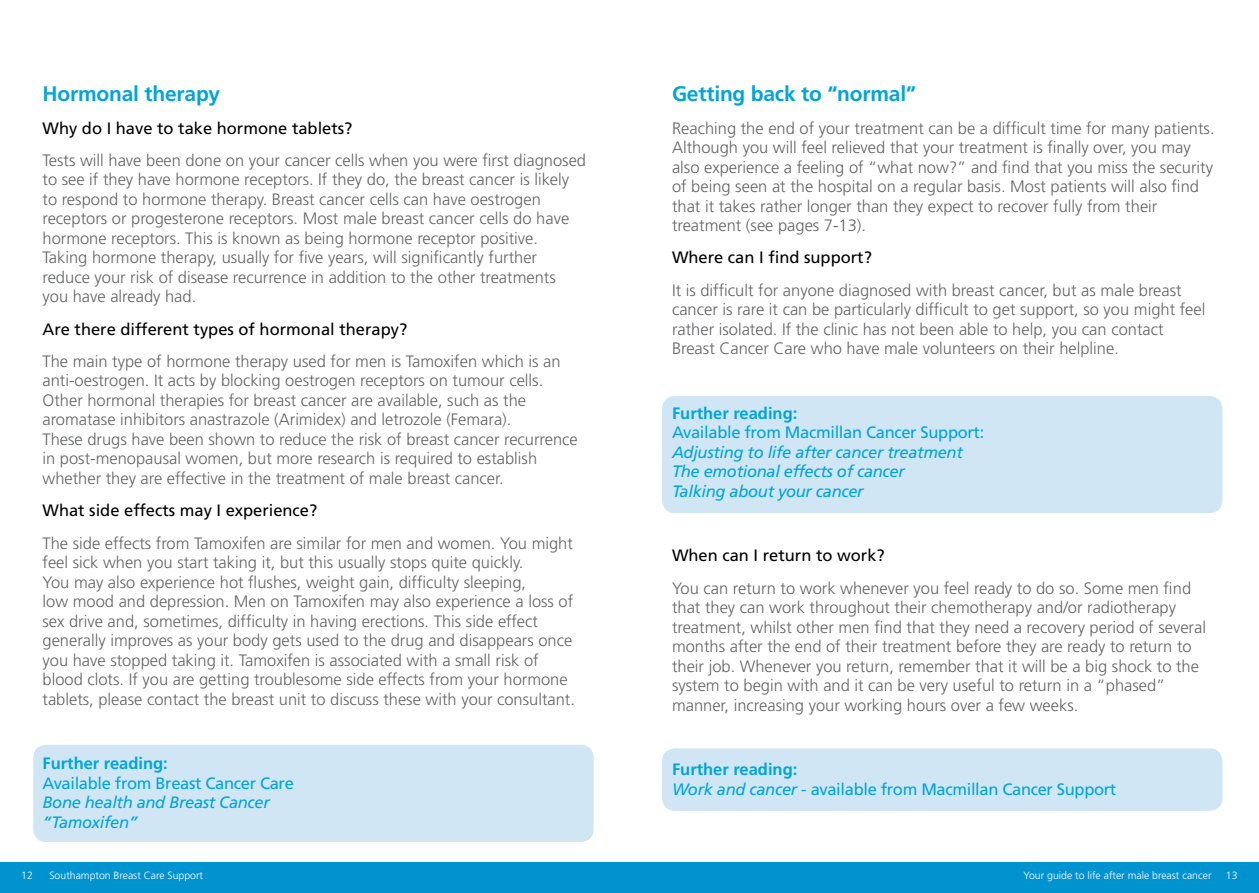
<style>
.page{position:relative;width:1259px;height:893px;background:#fff}
.page>*{position:absolute;margin:0;border:0;box-sizing:border-box;transform-origin:0 0}
.t1{font:700 21px "Frutiger";letter-spacing:-.01em;color:#00a5d9}
.t2{font:300 16.5px/19.5px "Frutiger";color:#636466}
.t3{font:16.5px "Frutiger";color:#000}
.t4{font:16.5px/19.5px "Frutiger";letter-spacing:-.02em;color:#00a5d9}
.t5{font:italic 16.5px/19.5px "Frutiger";letter-spacing:-.02em;color:#00a5d9}
.t6{font:700 16.5px "Frutiger";color:#00a5d9}
.t7{font:300 10.5px "Frutiger";color:#fff}
.s1{font-weight:700}
.s2{font-style:italic}
</style>
<div class="page">
<div style="left:0;top:862px;width:1259px;height:31px;background:#0093d0"></div>
<div style="left:33px;top:745px;width:560px;height:97px;background:#d0e6f4;border-radius:13px"></div>
<div style="left:662px;top:396px;width:560px;height:117px;background:#d0e6f4;border-radius:13px"></div>
<div style="left:662px;top:748px;width:560px;height:63px;background:#d0e6f4;border-radius:13px"></div>
<p class="t1" style="left:43px;top:82px;width:179px">Hormonal therapy</p>
<p class="t3" style="left:43px;top:118px;width:311px">Why do I have to take hormone tablets?</p>
<p class="t2" style="left:43px;top:150px;width:545px">Tests will have been done on your cancer cells when you were first diagnosed to see if they have hormone receptors. If they do, the breast cancer is likely to respond to hormone therapy. Breast cancer cells can have oestrogen receptors or progesterone receptors. Most male breast cancer cells do have hormone receptors. This is known as being hormone receptor positive.<br>Taking hormone therapy, usually for five years, will significantly further reduce your risk of disease recurrence in addition to the other treatments<br>you have already had.</p>
<p class="t3" style="left:43px;top:319px;width:366px">Are there different types of hormonal therapy?</p>
<p class="t2" style="left:43px;top:351px;width:537px">The main type of hormone therapy used for men is Tamoxifen which is an anti-oestrogen. It acts by blocking oestrogen receptors on tumour cells.<br>Other hormonal therapies for breast cancer are available, such as the aromatase inhibitors anastrazole (Arimidex) and letrozole (Femara).<br>These drugs have been shown to reduce the risk of breast cancer recurrence in post-menopausal women, but more research is required to establish whether they are effective in the treatment of male breast cancer.</p>
<p class="t3" style="left:43px;top:501px;width:276px">What side effects may I experience?</p>
<p class="t2" style="left:43px;top:533px;width:534px">The side effects from Tamoxifen are similar for men and women. You might feel sick when you start taking it, but this usually stops quite quickly.<br>You may also experience hot flushes, weight gain, difficulty sleeping,<br>low mood and depression. Men on Tamoxifen may also experience a loss of sex drive and, sometimes, difficulty in having erections. This side effect generally improves as your body gets used to the drug and disappears once you have stopped taking it. Tamoxifen is associated with a small risk of blood clots. If you are getting troublesome side effects from your hormone tablets, please contact the breast unit to discuss these with your consultant.</p>
<p class="t6" style="left:43px;top:754px;width:127px">Further reading:</p>
<p class="t4" style="left:43px;top:773px;width:253px">Available from Breast Cancer Care</p>
<p class="t5" style="left:43px;top:792px;width:229px">Bone health and Breast Cancer “Tamoxifen”</p>
<p class="t1" style="left:672px;top:82px;width:246px">Getting back to “normal”</p>
<p class="t2" style="left:672px;top:118px;width:544px">Reaching the end of your treatment can be a difficult time for many patients.<br>Although you will feel relieved that your treatment is finally over, you may also experience a feeling of “what now?” and find that you miss the security of being seen at the hospital on a regular basis. Most patients will also find that it takes rather longer than they expect to recover fully from their treatment (see pages 7-13).</p>
<p class="t3" style="left:672px;top:248px;width:201px">Where can I find support?</p>
<p class="t2" style="left:672px;top:280px;width:535px">It is difficult for anyone diagnosed with breast cancer, but as male breast cancer is rare it can be particularly difficult to get support, so you might feel rather isolated. If the clinic has not been able to help, you can contact Breast Cancer Care who have male volunteers on their helpline.</p>
<p class="t6" style="left:672px;top:403px;width:127px">Further reading:</p>
<p class="t4" style="left:672px;top:423px;width:314px">Available from Macmillan Cancer Support:</p>
<p class="t5" style="left:672px;top:442px;width:292px">Adjusting to life after cancer treatment<br>The emotional effects of cancer<br>Talking about your cancer</p>
<p class="t3" style="left:672px;top:546px;width:214px">When can I return to work?</p>
<p class="t2" style="left:672px;top:578px;width:535px">You can return to work whenever you feel ready to do so. Some men find that they can work throughout their chemotherapy and/or radiotherapy treatment, whilst other men find that they need a recovery period of several months after the end of their treatment before they are ready to return to their job. Whenever you return, remember that it will be a big shock to the system to begin with and it can be very useful to return in a “phased” manner, increasing your working hours over a few weeks.</p>
<p class="t4" style="left:672px;top:759px;width:446px"><span class="s1">Further reading:<br></span><span class="s2">Work and cancer</span> - available from Macmillan Cancer Support</p>
<p class="t7" style="left:21px;top:869px;width:13px">12</p>
<p class="t7" style="left:49px;top:869px;width:155px">Southampton Breast Care Support</p>
<p class="t7" style="left:1023px;top:869px;width:189px">Your guide to life after male breast cancer</p>
<p class="t7" style="left:1225px;top:869px;width:13px">13</p>
</div>
